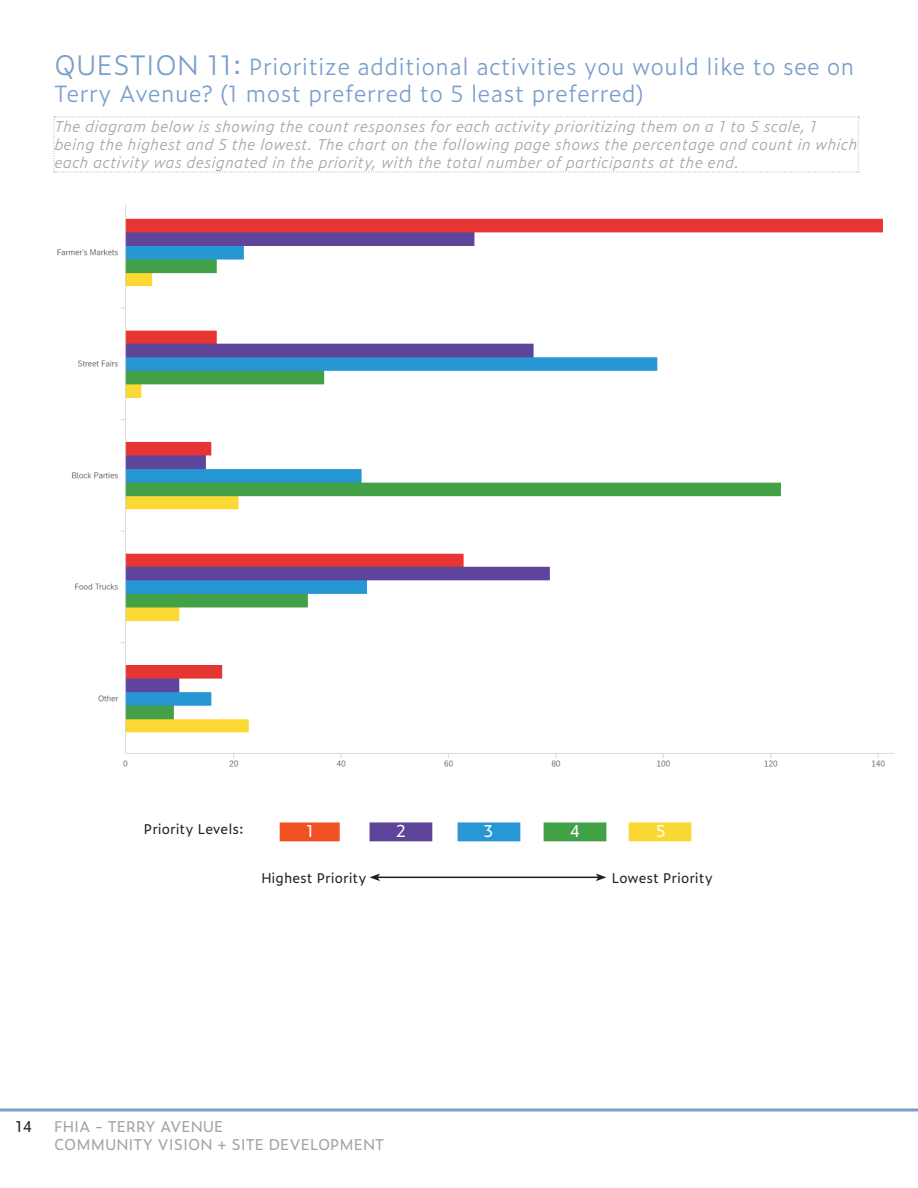
<style>
.page{position:relative;width:918px;height:1188px;background:#fff}
.page>*{position:absolute;margin:0;border:0;box-sizing:border-box;transform-origin:0 0}
.t1{font:300 22.5px/27px "Zeitung Micro Pro";color:#789ecc}
.t2{font:16.5px "Zeitung Micro Pro";color:#fff}
.t3{font:italic 300 15px/18px "Zeitung Micro Pro";color:#a1a3a6}
.t4{font:15px/18px "Zeitung Micro Pro";color:#a1a3a6}
.t5{font:15px "Zeitung Micro Pro";color:#231f20}
.t6{font:13.5px "Zeitung Micro Pro";color:#231f20}
.s1{font-size:27px}
</style>
<div class="page">
<svg style="left:0;top:1108px;width:918px;height:4px;background:#99b6d8"></svg>
<img style="left:57px;top:204px;width:837px;height:563px">
<svg style="left:54px;top:117px;width:805px;height:56px"></svg>
<div style="left:370px;top:822px;width:62px;height:19px;background:#5e449b;border:2px solid #5e449b"></div>
<div style="left:458px;top:822px;width:62px;height:19px;background:#2897d3;border:2px solid #2897d3"></div>
<div style="left:544px;top:822px;width:62px;height:19px;background:#42a146;border:2px solid #42a146"></div>
<div style="left:629px;top:822px;width:62px;height:19px;background:#fad834;border:2px solid #fad834"></div>
<div style="left:280px;top:822px;width:60px;height:19px;background:#f15122;border:2px solid #f15122"></div>
<hr style="left:378px;top:877px;width:220px;height:1px;background:#231f20">
<svg style="left:370px;top:874px;width:10px;height:7px"></svg>
<svg style="left:596px;top:874px;width:10px;height:7px"></svg>
<h1 class="t1" style="left:54px;top:52px;width:802px"><span class="s1">QUESTION 11:</span> Prioritize additional activities you would like to see on<br>Terry Avenue? (1 most preferred to 5 least preferred)</h1>
<p class="t3" style="left:54px;top:117px;width:805px">The diagram below is showing the count responses for each activity prioritizing them on a 1 to 5 scale, 1 being the highest and 5 the lowest. The chart on the following page shows the percentage and count in which each activity was designated in the priority, with the total number of participants at the end.</p>
<p class="t6" style="left:144px;top:819px;width:101px">Priority Levels:</p>
<p class="t2" style="left:306px;top:818px;width:9px">1</p>
<p class="t2" style="left:396px;top:818px;width:11px">2</p>
<p class="t2" style="left:483px;top:818px;width:12px">3</p>
<p class="t2" style="left:570px;top:818px;width:12px">4</p>
<p class="t2" style="left:656px;top:818px;width:12px">5</p>
<p class="t6" style="left:261px;top:867px;width:107px">Highest Priority</p>
<p class="t6" style="left:612px;top:867px;width:103px">Lowest Priority</p>
<p class="t5" style="left:16px;top:1115px;width:19px">14</p>
<p class="t4" style="left:54px;top:1116px;width:332px">FHIA - TERRY AVENUE<br>COMMUNITY VISION + SITE DEVELOPMENT</p>
</div>
